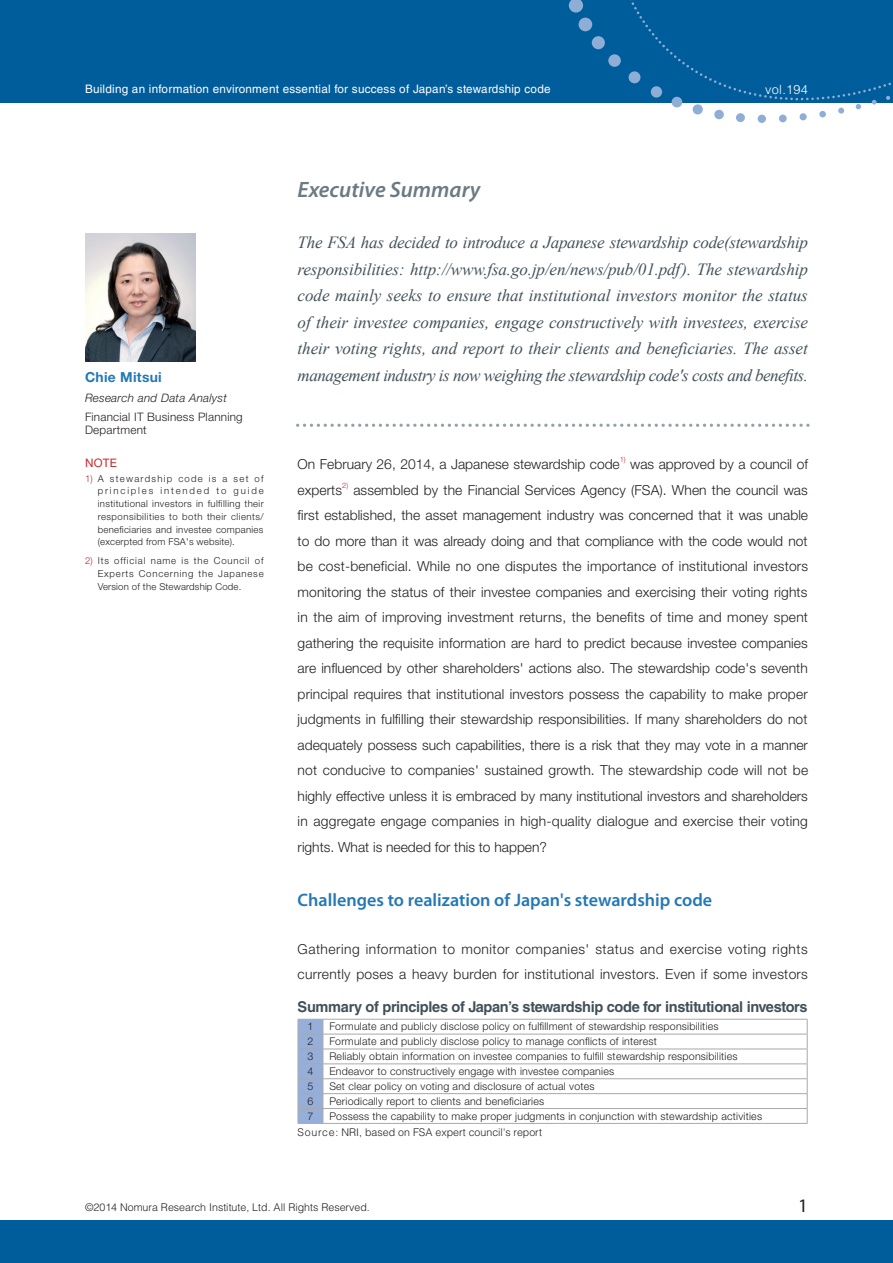
<style>
.page{position:relative;width:893px;height:1263px;background:#fff}
.page>*{position:absolute;margin:0;border:0;box-sizing:border-box;transform-origin:0 0}
.t1{font:italic 600 22.35px "Myriad Pro";color:#6b7a83}
.t2{font:19.2px "Myriad Pro";color:#231f20}
.t3{font:600 18px "Myriad Pro";color:#2378b5}
.t4{font:italic 16.95px/26.5px "Times New Roman";letter-spacing:-.03em;color:#425159;text-align:justify}
.t5{font:700 14.85px "Helvetica LT Std";letter-spacing:-.025em;color:#425159}
.t6{font:300 13.8px/25.5px "Helvetica Neue";letter-spacing:.02em;color:#231f20;text-align:justify}
.t7{font:300 13.8px "Helvetica Neue";color:#231f20}
.t8{font:700 13.8px "Helvetica Neue";letter-spacing:.02em;color:#2378b5}
.t9{font:300 12.75px "Helvetica LT Std";letter-spacing:.02em;color:#fff}
.t10{font:11.7px "Helvetica LT Std";letter-spacing:.02em;color:#fff}
.t11{font:300 11.7px/12.8px "Helvetica Neue";letter-spacing:.02em;color:#231f20}
.t12{font:italic 300 11.7px "Helvetica Neue";letter-spacing:.02em;color:#231f20}
.t13{font:11.7px "Helvetica Neue";color:#c8242b}
.t14{font:300 10.65px "Helvetica Neue";letter-spacing:.02em;color:#231f20}
.t15{font:300 10.65px "Helvetica LT Std";color:#231f20}
.t16{font:300 9.6px/12.8px "Helvetica Neue";letter-spacing:.02em;color:#231f20;text-align:justify}
.t17{font:300 7.5px "Helvetica Neue";color:#c8242b}
.s1{color:#c8242b}
</style>
<div class="page">
<svg style="left:305px;top:423px;width:504px;height:4px"></svg>
<hr style="left:323px;top:1019px;width:484px;height:1px;background:#a8a9ad">
<hr style="left:323px;top:1034px;width:484px;height:1px;background:#a8a9ad">
<hr style="left:323px;top:1049px;width:484px;height:1px;background:#a8a9ad">
<hr style="left:323px;top:1063px;width:484px;height:1px;background:#a8a9ad">
<hr style="left:323px;top:1078px;width:484px;height:1px;background:#a8a9ad">
<hr style="left:323px;top:1093px;width:484px;height:1px;background:#a8a9ad">
<hr style="left:323px;top:1108px;width:484px;height:1px;background:#a8a9ad">
<svg style="left:807px;top:1019px;width:1px;height:104px"></svg>
<svg style="left:298px;top:1019px;width:26px;height:105px;background:#9aafd4"></svg>
<hr style="left:323px;top:1123px;width:484px;height:1px;background:#a8a9ad">
<img style="left:85px;top:234px;width:111px;height:127px">
<div style="left:0;top:1220px;width:893px;height:43px;background:#005d9c"></div>
<div style="left:0;top:0;width:893px;height:102px;background:#005d9c"></div>
<svg style="left:610px;top:0;width:283px;height:115px"></svg>
<div style="left:819px;top:111px;width:7px;height:6px;background:#8eaed6;border-radius:50%"></div>
<div style="left:800px;top:113px;width:7px;height:7px;background:#8eaed6;border-radius:50%"></div>
<div style="left:779px;top:115px;width:8px;height:7px;background:#8eaed6;border-radius:50%"></div>
<div style="left:758px;top:115px;width:8px;height:8px;background:#8eaed6;border-radius:50%"></div>
<div style="left:736px;top:113px;width:9px;height:9px;background:#8eaed6;border-radius:50%"></div>
<div style="left:714px;top:110px;width:10px;height:9px;background:#8eaed6;border-radius:50%"></div>
<div style="left:693px;top:104px;width:10px;height:10px;background:#8eaed6;border-radius:50%"></div>
<div style="left:672px;top:97px;width:10px;height:10px;background:#8eaed6;border-radius:50%"></div>
<div style="left:651px;top:86px;width:11px;height:12px;background:#8eaed6;border-radius:50%"></div>
<div style="left:629px;top:71px;width:11px;height:12px;background:#8eaed6;border-radius:50%"></div>
<div style="left:608px;top:54px;width:13px;height:13px;background:#8eaed6;border-radius:50%"></div>
<div style="left:592px;top:36px;width:13px;height:13px;background:#8eaed6;border-radius:50%"></div>
<div style="left:578px;top:18px;width:14px;height:13px;background:#8eaed6;border-radius:50%"></div>
<svg style="left:569px;top:0;width:14px;height:13px"></svg>
<p class="t10" style="left:85px;top:82px;width:467px">Building an information environment essential for success of Japan’s stewardship code</p>
<p class="t9" style="left:765px;top:81px;width:44px">vol.194</p>
<p class="t8" style="left:85px;top:368px;width:78px">Chie Mitsui</p>
<p class="t12" style="left:85px;top:391px;width:143px">Research and Data Analyst</p>
<p class="t11" style="left:85px;top:411px;width:159px">Financial IT Business Planning<br>Department</p>
<p class="t13" style="left:85px;top:456px;width:33px">NOTE</p>
<p class="t16" style="left:98px;top:471px;width:167px;text-indent:-13px"><span class="s1">1)</span> A stewardship code is a set of principles intended to guide institutional investors in fulfilling their responsibilities to both their clients/ beneficiaries and investee companies (excerpted from FSA's website).</p>
<p class="t16" style="left:98px;top:554px;width:167px;text-indent:-13px"><span class="s1">2)</span> Its official name is the Council of Experts Concerning the Japanese Version of the Stewardship Code.</p>
<h1 class="t1" style="left:298px;top:176px;width:184px">Executive Summary</h1>
<p class="t4" style="left:298px;top:229px;width:512px">The FSA has decided to introduce a Japanese stewardship code(stewardship responsibilities: http://www.fsa.go.jp/en/news/pub/01.pdf). The stewardship code mainly seeks to ensure that institutional investors monitor the status of their investee companies, engage constructively with investees, exercise their voting rights, and report to their clients and beneficiaries. The asset management industry is now weighing the stewardship code's costs and benefits.</p>
<p class="t7" style="left:298px;top:456px;width:324px">On February 26, 2014, a Japanese stewardship code</p>
<p class="t17" style="left:620px;top:455px;width:7px">1)</p>
<p class="t7" style="left:630px;top:456px;width:179px">was approved by a council of</p>
<p class="t6" style="left:298px;top:476px;width:46px">experts</p>
<p class="t17" style="left:342px;top:481px;width:8px">2)</p>
<p class="t6" style="left:298px;top:476px;width:512px;text-indent:56px">assembled by the Financial Services Agency (FSA). When the council was first established, the asset management industry was concerned that it was unable to do more than it was already doing and that compliance with the code would not be cost-beneficial. While no one disputes the importance of institutional investors monitoring the status of their investee companies and exercising their voting rights in the aim of improving investment returns, the benefits of time and money spent gathering the requisite information are hard to predict because investee companies are influenced by other shareholders' actions also. The stewardship code's seventh principal requires that institutional investors possess the capability to make proper judgments in fulfilling their stewardship responsibilities. If many shareholders do not adequately possess such capabilities, there is a risk that they may vote in a manner not conducive to companies' sustained growth. The stewardship code will not be highly effective unless it is embraced by many institutional investors and shareholders in aggregate engage companies in high-quality dialogue and exercise their voting rights. What is needed for this to happen?</p>
<h3 class="t3" style="left:298px;top:888px;width:416px">Challenges to realization of Japan's stewardship code</h3>
<p class="t6" style="left:298px;top:936px;width:512px">Gathering information to monitor companies' status and exercise voting rights currently poses a heavy burden for institutional investors. Even if some investors</p>
<p class="t5" style="left:298px;top:997px;width:511px">Summary of principles of Japan’s stewardship code for institutional investors</p>
<p class="t14" style="left:307px;top:1020px;width:7px">1</p>
<p class="t14" style="left:329px;top:1020px;width:391px">Formulate and publicly disclose policy on fulfillment of stewardship responsibilities</p>
<p class="t14" style="left:307px;top:1035px;width:7px">2</p>
<p class="t14" style="left:329px;top:1035px;width:329px">Formulate and publicly disclose policy to manage conflicts of interest</p>
<p class="t14" style="left:307px;top:1050px;width:7px">3</p>
<p class="t14" style="left:329px;top:1050px;width:410px">Reliably obtain information on investee companies to fulfill stewardship responsibilities</p>
<p class="t14" style="left:307px;top:1065px;width:7px">4</p>
<p class="t14" style="left:329px;top:1065px;width:286px">Endeavor to constructively engage with investee companies</p>
<p class="t14" style="left:307px;top:1080px;width:7px">5</p>
<p class="t14" style="left:329px;top:1080px;width:267px">Set clear policy on voting and disclosure of actual votes</p>
<p class="t14" style="left:307px;top:1094px;width:7px">6</p>
<p class="t14" style="left:329px;top:1094px;width:216px">Periodically report to clients and beneficiaries</p>
<p class="t14" style="left:307px;top:1109px;width:7px">7</p>
<p class="t14" style="left:329px;top:1109px;width:434px">Possess the capability to make proper judgments in conjunction with stewardship activities</p>
<p class="t15" style="left:298px;top:1125px;width:246px">Source: NRI, based on FSA expert council's report</p>
<p class="t15" style="left:85px;top:1201px;width:286px">©2014 Nomura Research Institute, Ltd. All Rights Reserved.</p>
<h2 class="t2" style="left:798px;top:1194px;width:11px">1</h2>
</div>
